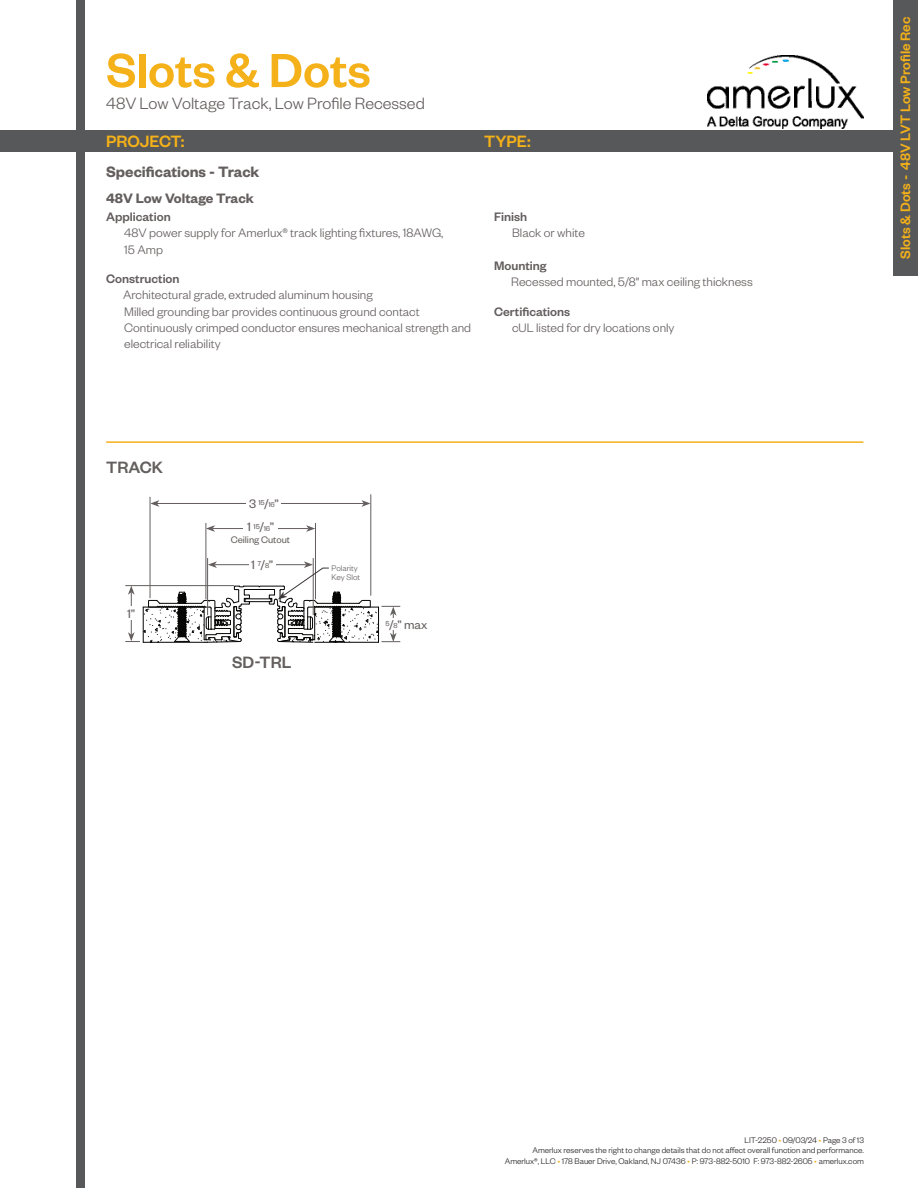
<style>
.page{position:relative;width:918px;height:1188px;background:#fff}
.page>*{position:absolute;margin:0;border:0;box-sizing:border-box;transform-origin:0 0}
.t1{font:500 52.5px "Founders Grotesk";color:#f4b119}
.t2{font:300 18px "Founders Grotesk";color:#645e5e}
.t3{font:500 18px "Founders Grotesk";color:#f4b119}
.t4{font:500 18px "Founders Grotesk";color:#645e5e}
.t5{font:600 16.5px "Founders Grotesk";color:#645e5e}
.t6{font:500 15px "Founders Grotesk";color:#f4b119}
.t7{font:600 15px "Founders Grotesk";color:#645e5e}
.t8{font:300 13.5px "Founders Grotesk";color:#645e5e}
.t9{font:500 13.5px "Founders Grotesk";color:#645e5e}
.t10{font:13.5px "Founders Grotesk";color:#645e5e}
.t11{font:10.5px "Founders Grotesk";color:#645e5e}
.t12{font:300 9px/10.8px "Founders Grotesk";color:#231f20;text-align:right}
.t13{font:300 9px/9px "Founders Grotesk";color:#645e5e}
.t14{font:7.8px "Founders Grotesk";letter-spacing:-.03em;color:#645e5e}
.s1{font-size:13.5px}
.s2{font-size:7.8px}
.s3{color:#f4b119}
</style>
<div class="page">
<div style="left:0;top:130px;width:918px;height:22px;background:#57585a"></div>
<img style="left:707px;top:55px;width:157px;height:73px">
<div style="left:76px;top:0;width:10px;height:1188px;background:#57585a"></div>
<div style="left:893px;top:0;width:25px;height:275px;background:#57585a"></div>
<hr style="left:106px;top:441px;width:757px;height:2px;background:#f4b119">
<hr style="left:150px;top:497px;width:1px;height:101px;background:#645e5e">
<hr style="left:371px;top:494px;width:1px;height:102px;background:#645e5e">
<hr style="left:206px;top:523px;width:1px;height:76px;background:#645e5e">
<hr style="left:207px;top:558px;width:1px;height:57px;background:#645e5e">
<hr style="left:313px;top:558px;width:1px;height:57px;background:#645e5e">
<hr style="left:315px;top:523px;width:1px;height:76px;background:#645e5e">
<hr style="left:157px;top:503px;width:207px;height:1px;background:#645e5e">
<svg style="left:150px;top:500px;width:9px;height:7px"></svg>
<svg style="left:361px;top:500px;width:10px;height:7px"></svg>
<hr style="left:213px;top:528px;width:96px;height:1px;background:#645e5e">
<svg style="left:206px;top:525px;width:9px;height:7px"></svg>
<svg style="left:306px;top:525px;width:9px;height:7px"></svg>
<div style="left:247px;top:497px;width:34px;height:13px;background:#fff"></div>
<div style="left:243px;top:521px;width:35px;height:13px;background:#fff"></div>
<svg style="left:125px;top:561px;width:275px;height:82px"></svg>
<div style="left:385px;top:619px;width:44px;height:11px;background:#fff"></div>
<h1 class="t1" style="left:106px;top:38px;width:266px">Slots &amp; Dots</h1>
<h2 class="t2" style="left:106px;top:92px;width:320px">48V Low Voltage Track, Low Profile Recessed</h2>
<h2 class="t3" style="left:106px;top:130px;width:80px">PROJECT:</h2>
<h2 class="t3" style="left:484px;top:130px;width:48px">TYPE:</h2>
<p class="t5" style="left:106px;top:162px;width:155px">Specifications - Track</p>
<p class="t7" style="left:106px;top:189px;width:149px">48V Low Voltage Track</p>
<p class="t9" style="left:106px;top:208px;width:66px">Application</p>
<p class="t8" style="left:124px;top:225px;width:321px">48V power supply for Amerlux® track lighting fixtures, 18AWG,</p>
<p class="t8" style="left:124px;top:241px;width:40px">15 Amp</p>
<p class="t9" style="left:106px;top:270px;width:75px">Construction</p>
<p class="t8" style="left:123px;top:287px;width:251px">Architectural grade, extruded aluminum housing</p>
<p class="t8" style="left:124px;top:303px;width:297px">Milled grounding bar provides continuous ground contact</p>
<p class="t8" style="left:124px;top:319px;width:349px">Continuously crimped conductor ensures mechanical strength and</p>
<p class="t8" style="left:124px;top:336px;width:98px">electrical reliability</p>
<p class="t9" style="left:494px;top:208px;width:35px">Finish</p>
<p class="t8" style="left:512px;top:225px;width:74px">Black or white</p>
<p class="t9" style="left:494px;top:257px;width:54px">Mounting</p>
<p class="t8" style="left:511px;top:273px;width:243px">Recessed mounted, 5/8" max ceiling thickness</p>
<p class="t9" style="left:494px;top:303px;width:78px">Certifications</p>
<p class="t8" style="left:512px;top:319px;width:164px">cUL listed for dry locations only</p>
<p class="t4" style="left:106px;top:456px;width:58px">TRACK</p>
<p class="t10" style="left:127px;top:605px;width:10px">1”</p>
<p class="t14" style="left:249px;top:499px;width:31px"><span class="s1">3</span> 15<span class="s1">/</span>16<span class="s1">”</span></p>
<p class="t14" style="left:247px;top:523px;width:28px"><span class="s1">1</span> 15<span class="s1">/</span>16<span class="s1">”</span></p>
<p class="t11" style="left:231px;top:533px;width:61px">Ceiling Cutout</p>
<p class="t10" style="left:251px;top:556px;width:24px">1 <sup>7</sup>/<span class="s2">8</span>”</p>
<p class="t4" style="left:232px;top:651px;width:61px">SD-TRL</p>
<p class="t13" style="left:332px;top:563px;width:30px">Polarity<br>Key Slot</p>
<p class="t10" style="left:386px;top:616px;width:43px"><sup>5</sup>/<span class="s2">8</span>” max</p>
<p class="t6" style="left:896px;top:259px;width:243px;rotate:-90deg">Slots &amp; Dots - 48V LVT Low Profile Rec</p>
<p class="t12" style="left:505px;top:1134px;width:361px">LIT-2250 <span class="s3">•</span> 09/03/24 <span class="s3">•</span> Page 3 of 13<br>Amerlux reserves the right to change details that do not affect overall function and performance.<br>Amerlux®, LLC <span class="s3">•</span> 178 Bauer Drive, Oakland, NJ 07436 <span class="s3">•</span> P: 973-882-5010 F: 973-882-2605 <span class="s3">•</span> amerlux.com</p>
</div>
